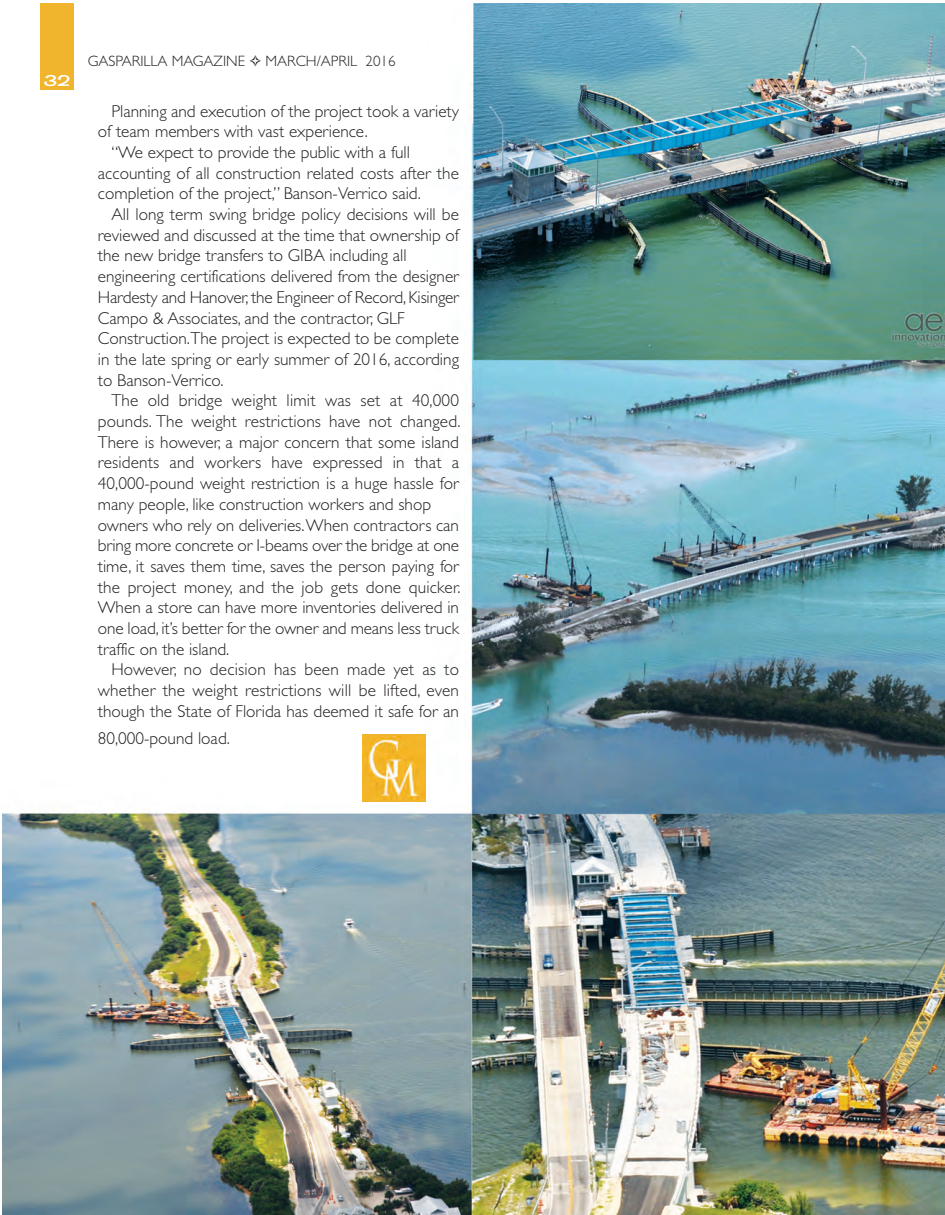
<style>
.page{position:relative;width:945px;height:1215px;background:#fff}
.page>*{position:absolute;margin:0;border:0;box-sizing:border-box;transform-origin:0 0}
.t1{font:300 17.25px "Gill Sans";color:#231f20}
.t2{font:300 15px "Gill Sans";color:#231f20}
.t3{font:15px "Cherry Cream Soda";color:#fff}
</style>
<div class="page">
<img style="left:3px;top:3px;width:942px;height:1212px">
<div style="left:40px;top:3px;width:34px;height:87px;background:#f1b52d"></div>
<div style="left:362px;top:734px;width:63px;height:68px;background:#f1b52d"></div>
<img style="left:362px;top:737px;width:63px;height:62px">
<svg style="left:250px;top:55px;width:11px;height:11px"></svg>
<p class="t3" style="left:44px;top:71px;width:28px">32</p>
<p class="t2" style="left:88px;top:55px;width:159px">GASPARILLA MAGAZINE</p>
<p class="t2" style="left:265px;top:55px;width:132px">MARCH/APRIL 2016</p>
<p class="t1" style="left:111px;top:105px;width:349px">Planning and execution of the project took a variety</p>
<p class="t1" style="left:98px;top:125px;width:271px">of team members with vast experience.</p>
<p class="t1" style="left:111px;top:146px;width:300px">“We expect to provide the public with a full</p>
<p class="t1" style="left:98px;top:167px;width:363px">accounting of all construction related costs after the</p>
<p class="t1" style="left:98px;top:188px;width:325px">completion of the project,” Banson-Verrico said.</p>
<p class="t1" style="left:111px;top:208px;width:349px">All long term swing bridge policy decisions will be</p>
<p class="t1" style="left:98px;top:229px;width:363px">reviewed and discussed at the time that ownership of</p>
<p class="t1" style="left:98px;top:250px;width:310px">the new bridge transfers to GIBA including all</p>
<p class="t1" style="left:98px;top:270px;width:363px">engineering certifications delivered from the designer</p>
<p class="t1" style="left:98px;top:291px;width:363px">Hardesty and Hanover, the Engineer of Record, Kisinger</p>
<p class="t1" style="left:98px;top:312px;width:308px">Campo &amp; Associates, and the contractor, GLF</p>
<p class="t1" style="left:98px;top:332px;width:363px">Construction.The project is expected to be complete</p>
<p class="t1" style="left:98px;top:353px;width:363px">in the late spring or early summer of 2016, according</p>
<p class="t1" style="left:98px;top:374px;width:127px">to Banson-Verrico.</p>
<p class="t1" style="left:111px;top:395px;width:349px">The old bridge weight limit was set at 40,000</p>
<p class="t1" style="left:98px;top:415px;width:364px">pounds. The weight restrictions have not changed.</p>
<p class="t1" style="left:98px;top:436px;width:363px">There is however, a major concern that some island</p>
<p class="t1" style="left:98px;top:457px;width:363px">residents and workers have expressed in that a</p>
<p class="t1" style="left:98px;top:477px;width:363px">40,000-pound weight restriction is a huge hassle for</p>
<p class="t1" style="left:98px;top:498px;width:335px">many people, like construction workers and shop</p>
<p class="t1" style="left:98px;top:519px;width:363px">owners who rely on deliveries. When contractors can</p>
<p class="t1" style="left:98px;top:539px;width:363px">bring more concrete or I-beams over the bridge at one</p>
<p class="t1" style="left:98px;top:560px;width:363px">time, it saves them time, saves the person paying for</p>
<p class="t1" style="left:98px;top:581px;width:364px">the project money, and the job gets done quicker.</p>
<p class="t1" style="left:98px;top:602px;width:363px">When a store can have more inventories delivered in</p>
<p class="t1" style="left:98px;top:622px;width:363px">one load, it’s better for the owner and means less truck</p>
<p class="t1" style="left:98px;top:643px;width:133px">traffic on the island.</p>
<p class="t1" style="left:111px;top:664px;width:349px">However, no decision has been made yet as to</p>
<p class="t1" style="left:98px;top:684px;width:363px">whether the weight restrictions will be lifted, even</p>
<p class="t1" style="left:98px;top:705px;width:363px">though the State of Florida has deemed it safe for an</p>
<p class="t1" style="left:98px;top:733px;width:134px">80,000-pound load.</p>
</div>
